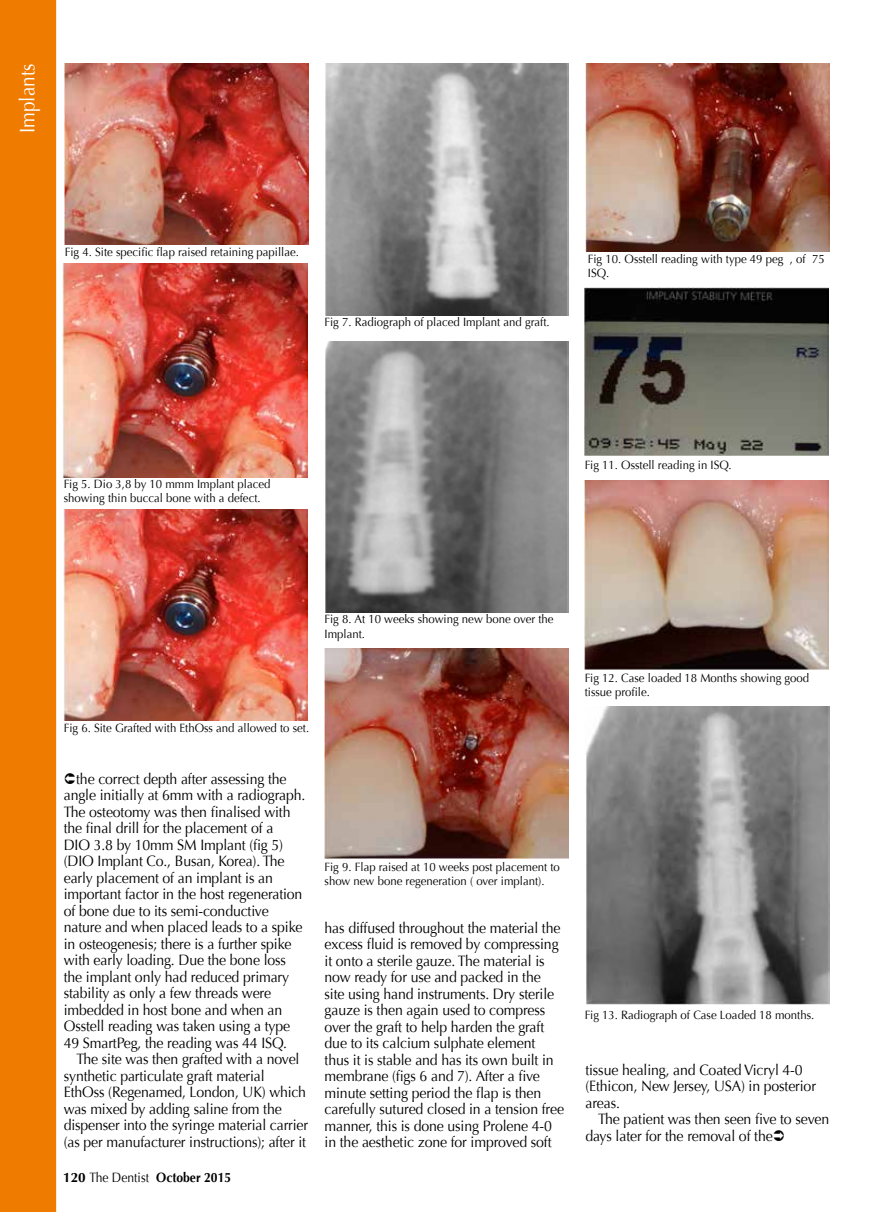
<style>
.page{position:relative;width:893px;height:1212px;background:#fff}
.page>*{position:absolute;margin:0;border:0;box-sizing:border-box;transform-origin:0 0}
.t1{font:21px "Optima";color:#fff;scale:.9 1}
.t2{font:15px/16.5px "Optima";letter-spacing:-.01em;color:#000;scale:.94 1}
.t3{font:700 13.5px "Optima";color:#000}
.t4{font:12px/14.2px "Optima";color:#000;scale:.95 1}
.s1{font-weight:400}
</style>
<div class="page">
<div style="left:0;top:0;width:56px;height:1212px;background:#ef7c00"></div>
<img style="left:64px;top:64px;width:244px;height:181px">
<img style="left:63px;top:264px;width:244px;height:213px">
<img style="left:64px;top:510px;width:244px;height:211px">
<img style="left:325px;top:64px;width:243px;height:251px">
<img style="left:325px;top:341px;width:243px;height:271px">
<img style="left:325px;top:649px;width:243px;height:209px">
<img style="left:585px;top:64px;width:244px;height:188px">
<img style="left:585px;top:288px;width:243px;height:167px">
<img style="left:585px;top:481px;width:243px;height:189px">
<img style="left:586px;top:707px;width:243px;height:298px">
<h1 class="t1" style="left:15px;top:133px;width:79px;rotate:-90deg">Implants</h1>
<p class="t4" style="left:65px;top:245px;width:248px">Fig 4. Site specific flap raised retaining papillae.</p>
<p class="t4" style="left:325px;top:315px;width:238px">Fig 7. Radiograph of placed Implant and graft.</p>
<p class="t4" style="left:588px;top:252px;width:251px">Fig 10. Osstell reading with type 49 peg , of 75<br>ISQ.</p>
<p class="t4" style="left:64px;top:477px;width:219px">Fig 5. Dio 3,8 by 10 mmm Implant placed showing thin buccal bone with a defect.</p>
<p class="t4" style="left:585px;top:458px;width:156px">Fig 11. Osstell reading in ISQ.</p>
<p class="t4" style="left:325px;top:612px;width:243px">Fig 8. At 10 weeks showing new bone over the<br>Implant.</p>
<p class="t4" style="left:64px;top:721px;width:260px">Fig 6. Site Grafted with EthOss and allowed to set.</p>
<p class="t2" style="left:64px;top:771px;width:259px;text-indent:12px">the correct depth after assessing the angle initially at 6mm with a radiograph.<br>The osteotomy was then finalised with the final drill for the placement of a<br>DIO 3.8 by 10mm SM Implant (fig 5) (DIO Implant Co., Busan, Korea). The early placement of an implant is an important factor in the host regeneration of bone due to its semi-conductive nature and when placed leads to a spike in osteogenesis; there is a further spike with early loading. Due the bone loss the implant only had reduced primary stability as only a few threads were imbedded in host bone and when an Osstell reading was taken using a type 49 SmartPeg, the reading was 44 ISQ.</p>
<p class="t2" style="left:64px;top:1051px;width:262px;text-indent:13px">The site was then grafted with a novel synthetic particulate graft material EthOss (Regenamed, London, UK) which was mixed by adding saline from the dispenser into the syringe material carrier (as per manufacturer instructions); after it</p>
<p class="t3" style="left:63px;top:1170px;width:169px">120 <span class="s1">The Dentist</span> October 2015</p>
<p class="t4" style="left:325px;top:860px;width:249px">Fig 9. Flap raised at 10 weeks post placement to show new bone regeneration ( over implant).</p>
<p class="t2" style="left:325px;top:919px;width:256px">has diffused throughout the material the excess fluid is removed by compressing it onto a sterile gauze. The material is now ready for use and packed in the site using hand instruments. Dry sterile gauze is then again used to compress over the graft to help harden the graft due to its calcium sulphate element<br>thus it is stable and has its own built in membrane (figs 6 and 7). After a five minute setting period the flap is then carefully sutured closed in a tension free manner, this is done using Prolene 4-0 in the aesthetic zone for improved soft</p>
<p class="t4" style="left:585px;top:671px;width:238px">Fig 12. Case loaded 18 Months showing good tissue profile.</p>
<p class="t4" style="left:585px;top:1008px;width:243px">Fig 13. Radiograph of Case Loaded 18 months.</p>
<p class="t2" style="left:585px;top:1062px;width:247px">tissue healing, and Coated Vicryl 4-0 (Ethicon, New Jersey, USA) in posterior areas.</p>
<p class="t2" style="left:585px;top:1111px;width:261px;text-indent:13px">The patient was then seen five to seven days later for the removal of the</p>
</div>
